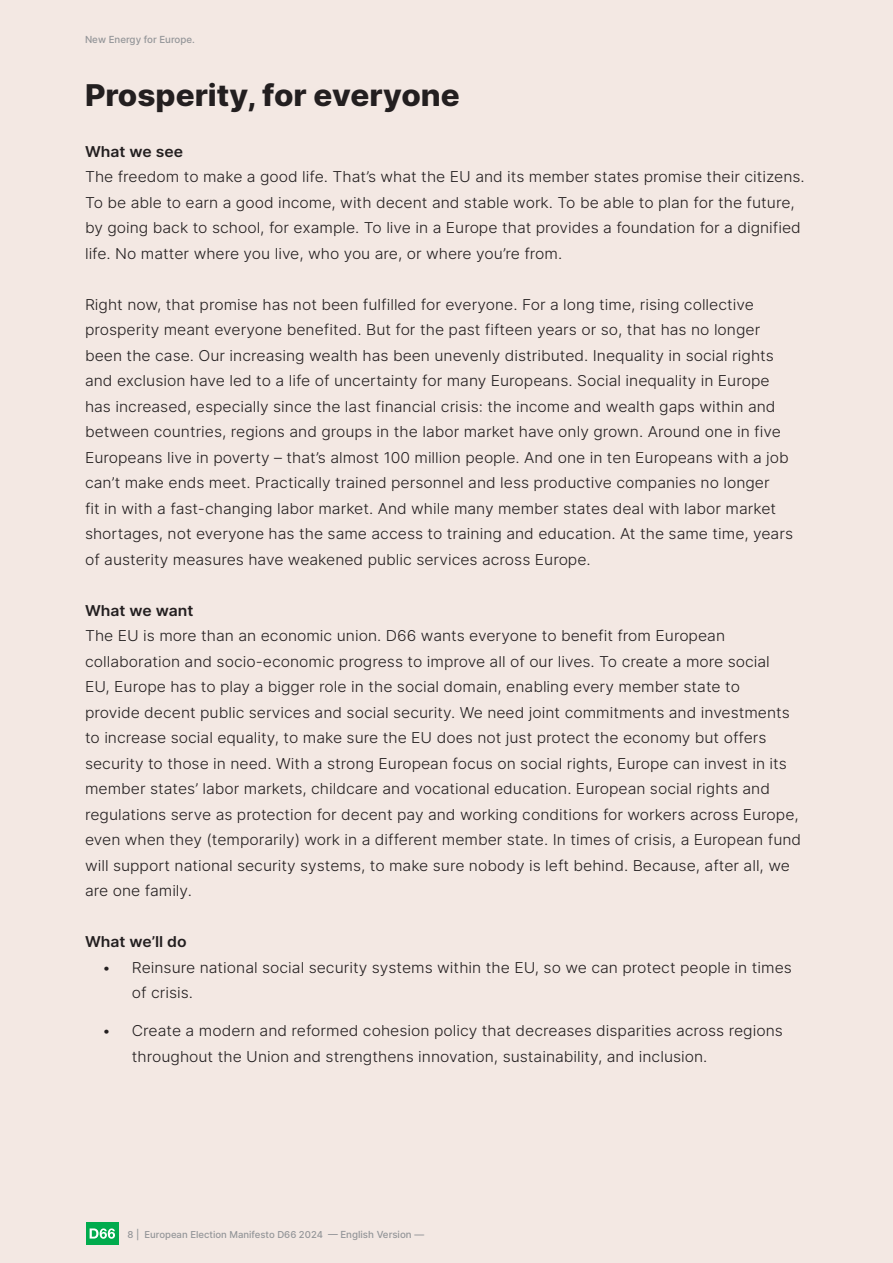
<style>
.page{position:relative;width:893px;height:1263px;background:#f3e8e3}
.page>*{position:absolute;margin:0;border:0;box-sizing:border-box;transform-origin:0 0}
.t1{font:800 30px "Inter";color:#231f20;scale:1.05 1}
.t2{font:300 15px/25.5px "Inter";color:#231f20;scale:1.05 1}
.t3{font:600 15px "Inter";color:#231f20;scale:1.05 1}
.t4{font:500 9.75px "Inter";color:#939598}
.t5{font:500 9.6px "Inter";color:#939598}
.s1{font-size:9.75px}
</style>
<div class="page">
<div style="left:86px;top:1222px;width:33px;height:23px;background:#00ab4d"></div>
<svg style="left:90px;top:1228px;width:25px;height:11px"></svg>
<p class="t4" style="left:85px;top:33px;width:111px">New Energy for Europe.</p>
<h1 class="t1" style="left:85px;top:73px;width:358px">Prosperity, for everyone</h1>
<p class="t3" style="left:85px;top:140px;width:95px">What we see</p>
<p class="t2" style="left:85px;top:164px;width:687px">The freedom to make a good life. That’s what the EU and its member states promise their citizens.<br>To be able to earn a good income, with decent and stable work. To be able to plan for the future, by going back to school, for example. To live in a Europe that provides a foundation for a dignified life. No matter where you live, who you are, or where you’re from.</p>
<p class="t2" style="left:85px;top:291px;width:676px">Right now, that promise has not been fulfilled for everyone. For a long time, rising collective prosperity meant everyone benefited. But for the past fifteen years or so, that has no longer been the case. Our increasing wealth has been unevenly distributed. Inequality in social rights and exclusion have led to a life of uncertainty for many Europeans. Social inequality in Europe has increased, especially since the last financial crisis: the income and wealth gaps within and between countries, regions and groups in the labor market have only grown. Around one in five Europeans live in poverty – that’s almost 100 million people. And one in ten Europeans with a job can’t make ends meet. Practically trained personnel and less productive companies no longer<br>fit in with a fast-changing labor market. And while many member states deal with labor market shortages, not everyone has the same access to training and education. At the same time, years of austerity measures have weakened public services across Europe.</p>
<p class="t3" style="left:85px;top:599px;width:105px">What we want</p>
<p class="t2" style="left:85px;top:623px;width:684px">The EU is more than an economic union. D66 wants everyone to benefit from European collaboration and socio-economic progress to improve all of our lives. To create a more social<br>EU, Europe has to play a bigger role in the social domain, enabling every member state to<br>provide decent public services and social security. We need joint commitments and investments to increase social equality, to make sure the EU does not just protect the economy but offers security to those in need. With a strong European focus on social rights, Europe can invest in its member states’ labor markets, childcare and vocational education. European social rights and regulations serve as protection for decent pay and working conditions for workers across Europe, even when they (temporarily) work in a different member state. In times of crisis, a European fund will support national security systems, to make sure nobody is left behind. Because, after all, we are one family.</p>
<p class="t3" style="left:85px;top:931px;width:98px">What we’ll do</p>
<p class="t2" style="left:132px;top:954px;width:630px;text-indent:-30px">• Reinsure national social security systems within the EU, so we can protect people in times of crisis.</p>
<p class="t2" style="left:132px;top:1018px;width:622px;text-indent:-30px">• Create a modern and reformed cohesion policy that decreases disparities across regions throughout the Union and strengthens innovation, sustainability, and inclusion.</p>
<p class="t5" style="left:128px;top:1227px;width:298px">8 | European Election Manifesto D66 2024 <span class="s1">— English Version —</span></p>
</div>
